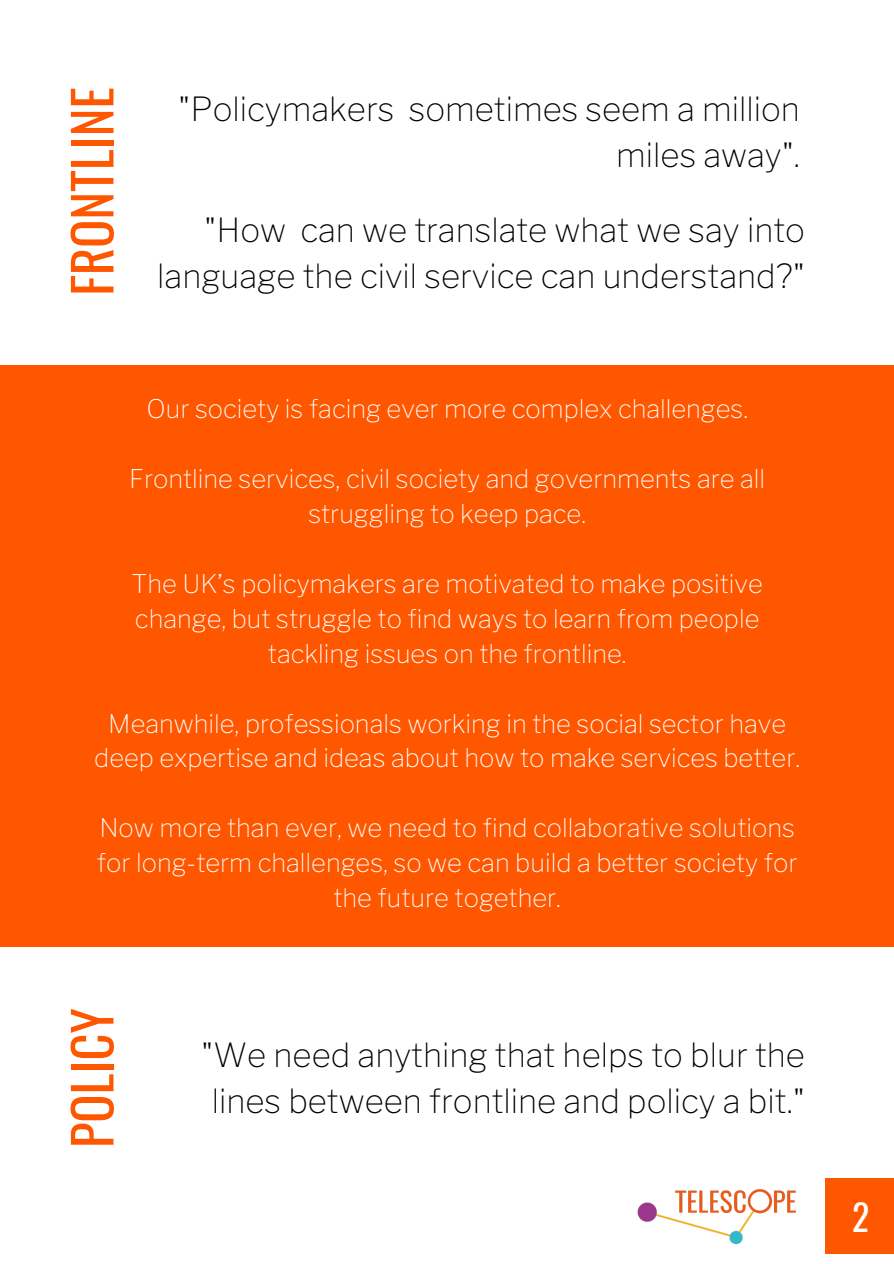
<style>
.page{position:relative;width:894px;height:1264px;background:#fff}
.page>*{position:absolute;margin:0;border:0;box-sizing:border-box;transform-origin:0 0}
.t1{font:52.5px "Oswald";color:#ff5700}
.t2{font:36px "Oswald";color:#fff}
.t3{font:100 33px/46px "Libre Franklin";color:#000;text-align:right}
.t4{font:100 25.5px/35px "Libre Franklin";color:#fff;text-align:center}
</style>
<div class="page">
<div style="left:0;top:366px;width:893px;height:581px;background:#ff5700"></div>
<div style="left:824px;top:1177px;width:69px;height:76px;background:#ff5700"></div>
<img style="left:637px;top:1189px;width:159px;height:56px">
<h1 class="t1" style="left:51px;top:296px;width:210px;rotate:-90deg">FRONTLINE</h1>
<p class="t3" style="left:178px;top:86px;width:623px">"Policymakers sometimes seem a million miles away".</p>
<p class="t3" style="left:157px;top:207px;width:649px">"How can we translate what we say into language the civil service can understand?"</p>
<p class="t4" style="left:146px;top:391px;width:603px">Our society is facing ever more complex challenges.</p>
<p class="t4" style="left:129px;top:461px;width:637px">Frontline services, civil society and governments are all struggling to keep pace.</p>
<p class="t4" style="left:131px;top:566px;width:632px">The UK’s policymakers are motivated to make positive change, but struggle to find ways to learn from people tackling issues on the frontline.</p>
<p class="t4" style="left:94px;top:706px;width:707px">Meanwhile, professionals working in the social sector have deep expertise and ideas about how to make services better.</p>
<p class="t4" style="left:97px;top:810px;width:702px">Now more than ever, we need to find collaborative solutions for long-term challenges, so we can build a better society for the future together.</p>
<h1 class="t1" style="left:51px;top:1147px;width:141px;rotate:-90deg">POLICY</h1>
<p class="t3" style="left:201px;top:1032px;width:605px;text-align:center">"We need anything that helps to blur the lines between frontline and policy a bit."</p>
<h2 class="t2" style="left:851px;top:1189px;width:19px">2</h2>
</div>
